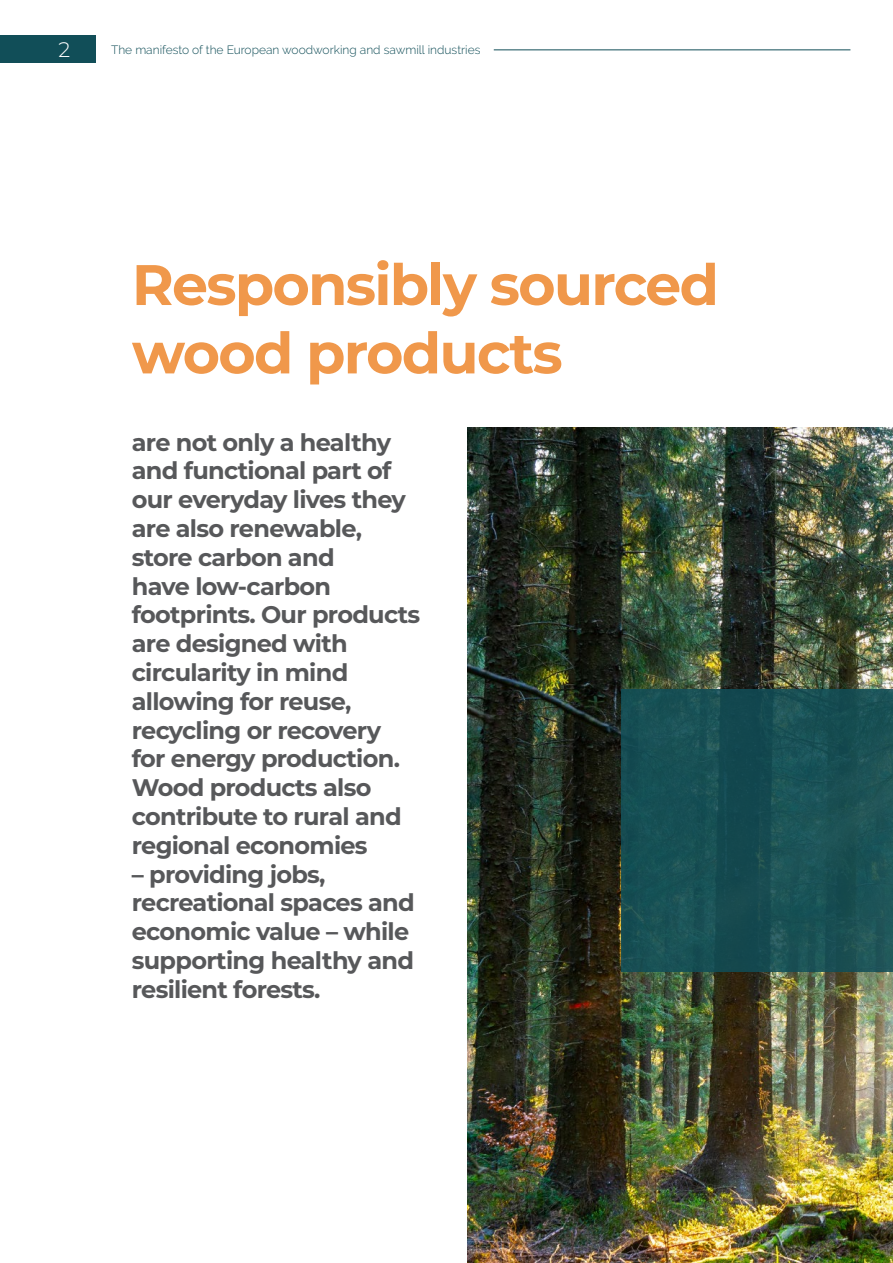
<style>
.page{position:relative;width:893px;height:1263px;background:#fff}
.page>*{position:absolute;margin:0;border:0;box-sizing:border-box;transform-origin:0 0}
.t1{font:700 57px/68.4px "Montserrat";letter-spacing:-.03em;color:#f0984b}
.t2{font:700 24px/28.8px "Montserrat";letter-spacing:-.03em;color:#57585a}
.t3{font:300 21px "Montserrat";color:#fff}
.t4{font:300 12px "Raleway";color:#114e58}
</style>
<div class="page">
<img style="left:468px;top:427px;width:425px;height:836px">
<div style="left:621px;top:690px;width:272px;height:282px;background:#184f54"></div>
<div style="left:0;top:35px;width:96px;height:28px;background:#114e58"></div>
<hr style="left:494px;top:49px;width:356px;height:1px;background:#114e58">
<p class="t3" style="left:58px;top:35px;width:13px">2</p>
<p class="t4" style="left:111px;top:43px;width:371px">The manifesto of the European woodworking and sawmill industries</p>
<h1 class="t1" style="left:132px;top:248px;width:589px">Responsibly sourced wood products</h1>
<p class="t2" style="left:132px;top:426px;width:290px">are not only a healthy and functional part of our everyday lives they are also renewable, store carbon and<br>have low-carbon footprints. Our products are designed with circularity in mind allowing for reuse, recycling or recovery for energy production.<br>Wood products also contribute to rural and regional economies</p>
<p class="t2" style="left:132px;top:858px;width:285px">– providing jobs, recreational spaces and economic value – while supporting healthy and resilient forests.</p>
</div>
